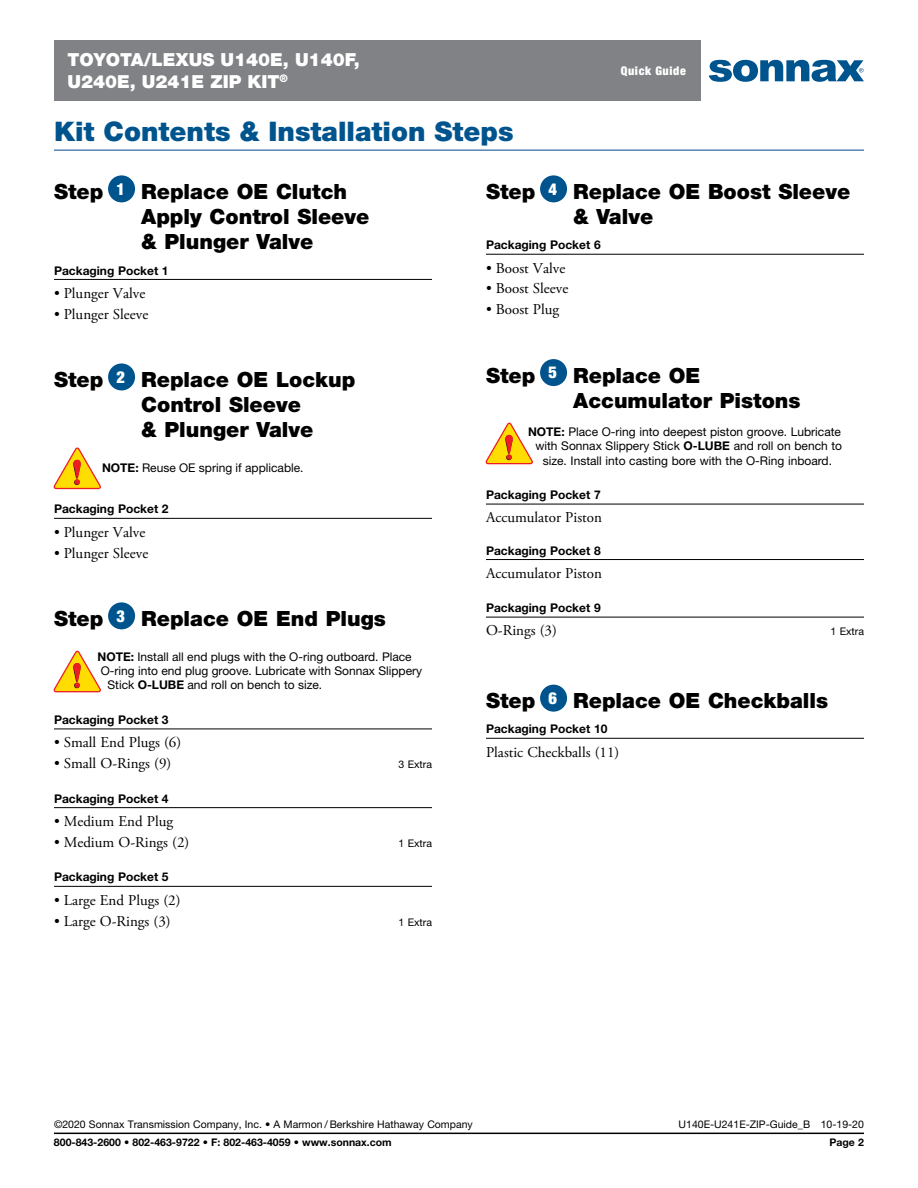
<style>
.page{position:relative;width:918px;height:1188px;background:#fff}
.page>*{position:absolute;margin:0;border:0;box-sizing:border-box;transform-origin:0 0}
.t1{font:900 27px "Helvetica Neue LT Std";color:#00548e}
.t2{font:900 21px/25.2px "Helvetica Neue LT Std";color:#000}
.t3{font:900 18px/21.6px "Helvetica Neue LT Std";color:#fff}
.t4{font:900 condensed 16.5px "Helvetica Neue LT Std";color:#fff}
.t5{font:15px "Adobe Garamond Pro";color:#000}
.t6{font:12px "Helvetica Neue LT Std";color:#000}
.t7{font:700 12px "Helvetica Neue LT Std";color:#000}
.t8{font:900 condensed 12px "Helvetica Neue LT Std";letter-spacing:.05em;color:#fff}
.t9{font:10.5px "Helvetica Neue LT Std";color:#000}
.t10{font:700 10.5px "Helvetica Neue LT Std";color:#000}
.s1{font-weight:700}
</style>
<div class="page">
<hr style="left:54px;top:279px;width:378px;height:1px;background:#000">
<hr style="left:54px;top:518px;width:378px;height:1px;background:#000">
<hr style="left:54px;top:729px;width:378px;height:1px;background:#000">
<hr style="left:54px;top:807px;width:378px;height:1px;background:#000">
<hr style="left:54px;top:886px;width:378px;height:1px;background:#000">
<div style="left:108px;top:175px;width:27px;height:27px;background:#00548e;border-radius:50%"></div>
<div style="left:108px;top:363px;width:27px;height:27px;background:#00548e;border-radius:50%"></div>
<svg style="left:54px;top:447px;width:47px;height:42px"></svg>
<div style="left:108px;top:602px;width:27px;height:27px;background:#00548e;border-radius:50%"></div>
<svg style="left:54px;top:651px;width:47px;height:41px"></svg>
<hr style="left:486px;top:254px;width:378px;height:1px;background:#000">
<hr style="left:486px;top:504px;width:378px;height:1px;background:#000">
<hr style="left:486px;top:559px;width:378px;height:1px;background:#000">
<hr style="left:486px;top:617px;width:378px;height:1px;background:#000">
<hr style="left:486px;top:738px;width:378px;height:1px;background:#000">
<div style="left:540px;top:175px;width:27px;height:27px;background:#00548e;border-radius:50%"></div>
<div style="left:540px;top:359px;width:27px;height:27px;background:#00548e;border-radius:50%"></div>
<svg style="left:486px;top:423px;width:47px;height:41px"></svg>
<div style="left:540px;top:685px;width:27px;height:27px;background:#00548e;border-radius:50%"></div>
<hr style="left:54px;top:1133px;width:810px;height:1px;background:#000">
<hr style="left:54px;top:149px;width:810px;height:2px;background:#5783b3">
<div style="left:54px;top:40px;width:647px;height:61px;background:#808285"></div>
<svg style="left:709px;top:60px;width:155px;height:22px"></svg>
<h3 class="t3" style="left:68px;top:49px;width:294px">TOYOTA/LEXUS U140E, U140F,<br>U240E, U241E ZIP KIT<sup>®</sup></h3>
<h1 class="t1" style="left:54px;top:115px;width:461px">Kit Contents &amp; Installation Steps</h1>
<p class="t8" style="left:621px;top:63px;width:66px">Quick Guide</p>
<h3 class="t4" style="left:117px;top:179px;width:10px">1</h3>
<h2 class="t2" style="left:54px;top:179px;width:51px">Step</h2>
<h2 class="t2" style="left:141px;top:179px;width:230px">Replace OE Clutch<br>Apply Control Sleeve &amp; Plunger Valve</h2>
<p class="t7" style="left:54px;top:263px;width:116px">Packaging Pocket 1</p>
<p class="t5" style="left:54px;top:284px;width:93px">• Plunger Valve</p>
<p class="t5" style="left:54px;top:305px;width:96px">• Plunger Sleeve</p>
<h3 class="t4" style="left:117px;top:367px;width:10px">2</h3>
<h2 class="t2" style="left:54px;top:367px;width:51px">Step</h2>
<h2 class="t2" style="left:141px;top:367px;width:216px">Replace OE Lockup<br>Control Sleeve<br>&amp; Plunger Valve</h2>
<p class="t6" style="left:102px;top:461px;width:203px"><span class="s1">NOTE:</span> Reuse OE spring if applicable.</p>
<p class="t7" style="left:54px;top:502px;width:116px">Packaging Pocket 2</p>
<p class="t5" style="left:54px;top:523px;width:93px">• Plunger Valve</p>
<p class="t5" style="left:54px;top:544px;width:96px">• Plunger Sleeve</p>
<h3 class="t4" style="left:117px;top:606px;width:10px">3</h3>
<h2 class="t2" style="left:54px;top:606px;width:51px">Step</h2>
<h2 class="t2" style="left:141px;top:606px;width:246px">Replace OE End Plugs</h2>
<p class="t6" style="left:98px;top:649px;width:316px"><span class="s1">NOTE:</span> Install all end plugs with the O-ring outboard. Place</p>
<p class="t6" style="left:101px;top:664px;width:323px">O-ring into end plug groove. Lubricate with Sonnax Slippery</p>
<p class="t6" style="left:108px;top:678px;width:216px">Stick <span class="s1">O-LUBE</span> and roll on bench to size.</p>
<p class="t7" style="left:54px;top:712px;width:116px">Packaging Pocket 3</p>
<p class="t5" style="left:54px;top:734px;width:129px">• Small End Plugs (6)</p>
<p class="t5" style="left:54px;top:754px;width:119px">• Small O-Rings (9)</p>
<p class="t9" style="left:399px;top:758px;width:35px">3 Extra</p>
<p class="t7" style="left:54px;top:791px;width:116px">Packaging Pocket 4</p>
<p class="t5" style="left:54px;top:812px;width:121px">• Medium End Plug</p>
<p class="t5" style="left:54px;top:833px;width:137px">• Medium O-Rings (2)</p>
<p class="t9" style="left:399px;top:837px;width:35px">1 Extra</p>
<p class="t7" style="left:54px;top:870px;width:116px">Packaging Pocket 5</p>
<p class="t5" style="left:54px;top:891px;width:128px">• Large End Plugs (2)</p>
<p class="t5" style="left:54px;top:912px;width:118px">• Large O-Rings (3)</p>
<p class="t9" style="left:399px;top:916px;width:35px">1 Extra</p>
<h3 class="t4" style="left:549px;top:179px;width:10px">4</h3>
<h2 class="t2" style="left:486px;top:179px;width:51px">Step</h2>
<h2 class="t2" style="left:573px;top:179px;width:279px">Replace OE Boost Sleeve &amp; Valve</h2>
<p class="t7" style="left:486px;top:238px;width:116px">Packaging Pocket 6</p>
<p class="t5" style="left:486px;top:259px;width:81px">• Boost Valve</p>
<p class="t5" style="left:486px;top:280px;width:84px">• Boost Sleeve</p>
<p class="t5" style="left:486px;top:300px;width:75px">• Boost Plug</p>
<h3 class="t4" style="left:549px;top:362px;width:10px">5</h3>
<h2 class="t2" style="left:486px;top:362px;width:51px">Step</h2>
<h2 class="t2" style="left:573px;top:362px;width:229px">Replace OE<br>Accumulator Pistons</h2>
<p class="t6" style="left:528px;top:424px;width:315px"><span class="s1">NOTE:</span> Place O-ring into deepest piston groove. Lubricate</p>
<p class="t6" style="left:535px;top:439px;width:308px">with Sonnax Slippery Stick <span class="s1">O-LUBE</span> and roll on bench to</p>
<p class="t6" style="left:543px;top:453px;width:291px">size. Install into casting bore with the O-Ring inboard.</p>
<p class="t7" style="left:486px;top:487px;width:116px">Packaging Pocket 7</p>
<p class="t5" style="left:486px;top:509px;width:117px">Accumulator Piston</p>
<p class="t7" style="left:486px;top:543px;width:116px">Packaging Pocket 8</p>
<p class="t5" style="left:486px;top:564px;width:117px">Accumulator Piston</p>
<p class="t7" style="left:486px;top:601px;width:116px">Packaging Pocket 9</p>
<p class="t5" style="left:486px;top:622px;width:72px">O-Rings (3)</p>
<p class="t9" style="left:831px;top:625px;width:35px">1 Extra</p>
<h3 class="t4" style="left:549px;top:688px;width:10px">6</h3>
<h2 class="t2" style="left:486px;top:688px;width:51px">Step</h2>
<h2 class="t2" style="left:573px;top:688px;width:256px">Replace OE Checkballs</h2>
<p class="t7" style="left:486px;top:722px;width:123px">Packaging Pocket 10</p>
<p class="t5" style="left:486px;top:743px;width:135px">Plastic Checkballs (11)</p>
<p class="t9" style="left:54px;top:1118px;width:420px">©2020 Sonnax Transmission Company, Inc. • A Marmon / Berkshire Hathaway Company</p>
<p class="t9" style="left:679px;top:1118px;width:187px">U140E-U241E-ZIP-Guide_B 10-19-20</p>
<p class="t10" style="left:54px;top:1136px;width:339px">800-843-2600 • 802-463-9722 • F: 802-463-4059 • www.sonnax.com</p>
<p class="t10" style="left:829px;top:1136px;width:36px">Page 2</p>
</div>
